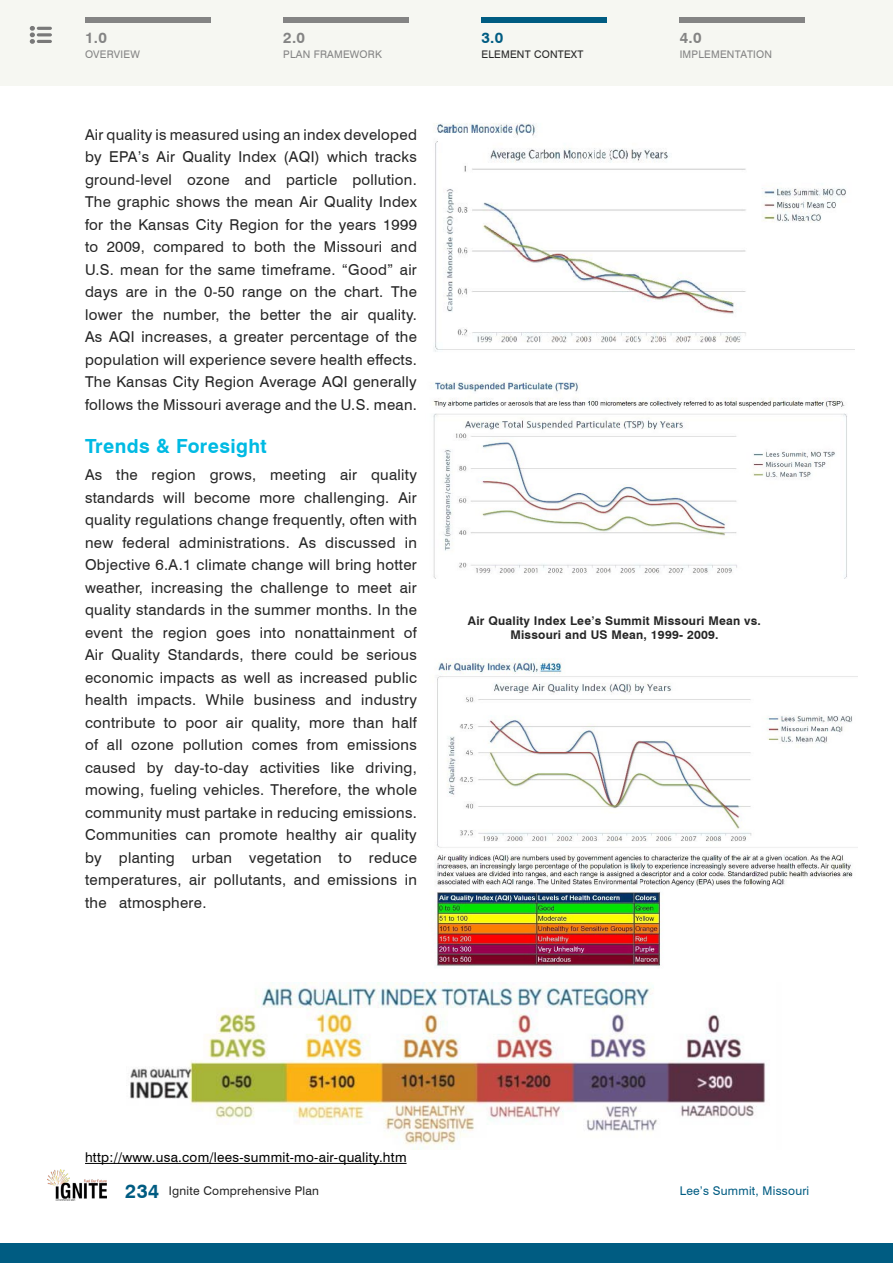
<style>
.page{position:relative;width:893px;height:1263px;background:#fff}
.page>*{position:absolute;margin:0;border:0;box-sizing:border-box;transform-origin:0 0}
.t1{font:700 19.5px "Swiss 721 BT";letter-spacing:.02em;color:#00bae3}
.t2{font:15px/22.5px "Swiss 721 BT";letter-spacing:.02em;color:#262626;text-align:justify}
.t3{font:700 15px "Swiss 721 BT";color:#848484}
.t4{font:700 15px "Swiss 721 BT";color:#005c82}
.t5{font:13.5px "Swiss 721 BT";letter-spacing:.02em;color:#000}
.t6{font:700 12px/13.5px "Swiss 721 BT";letter-spacing:.02em;color:#262626;text-align:center}
.t7{font:12px "Swiss 721 BT";letter-spacing:.02em;color:#262626}
.t8{font:12px "Swiss 721 BT";letter-spacing:.02em;color:#005c82}
.t9{font:10.5px "Swiss 721 BT";letter-spacing:.02em;color:#848484}
.t10{font:10.5px "Swiss 721 BT";letter-spacing:.02em;color:#262626}
.s1{font-weight:700;font-size:19.5px;color:#005c82}
</style>
<div class="page">
<img style="left:431px;top:382px;width:416px;height:197px">
<hr style="left:85px;top:1163px;width:322px;height:1px;background:#000">
<img style="left:434px;top:123px;width:421px;height:229px">
<img style="left:130px;top:983px;width:636px;height:166px">
<img style="left:435px;top:658px;width:422px;height:308px">
<div style="left:0;top:0;width:893px;height:86px;background:#f6f7f2"></div>
<hr style="left:37px;top:27px;width:15px;height:3px;background:#797979;border-radius:2px">
<hr style="left:37px;top:33px;width:15px;height:3px;background:#797979;border-radius:2px">
<hr style="left:37px;top:40px;width:15px;height:3px;background:#797979;border-radius:2px">
<svg style="left:30px;top:26px;width:5px;height:18px"></svg>
<div style="left:0;top:1244px;width:893px;height:19px;background:#005c82"></div>
<div style="left:85px;top:17px;width:125px;height:6px;background:#848484"></div>
<div style="left:283px;top:17px;width:125px;height:6px;background:#848484"></div>
<div style="left:481px;top:17px;width:125px;height:6px;background:#005c82"></div>
<div style="left:680px;top:17px;width:125px;height:6px;background:#848484"></div>
<img style="left:47px;top:1169px;width:59px;height:31px">
<p class="t3" style="left:85px;top:29px;width:23px">1.0</p>
<p class="t9" style="left:85px;top:48px;width:56px">OVERVIEW</p>
<p class="t3" style="left:283px;top:29px;width:23px">2.0</p>
<p class="t9" style="left:283px;top:48px;width:100px">PLAN FRAMEWORK</p>
<p class="t2" style="left:85px;top:123px;width:333px">Air quality is measured using an index developed by EPA’s Air Quality Index (AQI) which tracks ground-level ozone and particle pollution.<br>The graphic shows the mean Air Quality Index for the Kansas City Region for the years 1999 to 2009, compared to both the Missouri and U.S. mean for the same timeframe. “Good” air days are in the 0-50 range on the chart. The lower the number, the better the air quality.<br>As AQI increases, a greater percentage of the population will experience severe health effects.<br>The Kansas City Region Average AQI generally follows the Missouri average and the U.S. mean.</p>
<h1 class="t1" style="left:85px;top:435px;width:183px">Trends &amp; Foresight</h1>
<p class="t2" style="left:85px;top:463px;width:333px">As the region grows, meeting air quality standards will become more challenging. Air quality regulations change frequently, often with new federal administrations. As discussed in Objective 6.A.1 climate change will bring hotter weather, increasing the challenge to meet air quality standards in the summer months. In the event the region goes into nonattainment of Air Quality Standards, there could be serious economic impacts as well as increased public health impacts. While business and industry contribute to poor air quality, more than half of all ozone pollution comes from emissions caused by day-to-day activities like driving, mowing, fueling vehicles. Therefore, the whole community must partake in reducing emissions.<br>Communities can promote healthy air quality by planting urban vegetation to reduce temperatures, air pollutants, and emissions in the atmosphere.</p>
<p class="t4" style="left:481px;top:29px;width:23px">3.0</p>
<p class="t10" style="left:481px;top:48px;width:104px">ELEMENT CONTEXT</p>
<p class="t3" style="left:680px;top:29px;width:23px">4.0</p>
<p class="t9" style="left:680px;top:48px;width:94px">IMPLEMENTATION</p>
<p class="t6" style="left:468px;top:614px;width:295px">Air Quality Index Lee’s Summit Missouri Mean vs.<br>Missouri and US Mean, 1999- 2009.</p>
<p class="t5" style="left:85px;top:1149px;width:323px">http://www.usa.com/lees-summit-mo-air-quality.htm</p>
<p class="t7" style="left:125px;top:1183px;width:195px"><span class="s1">234</span> Ignite Comprehensive Plan</p>
<p class="t8" style="left:680px;top:1183px;width:131px">Lee’s Summit, Missouri</p>
</div>
